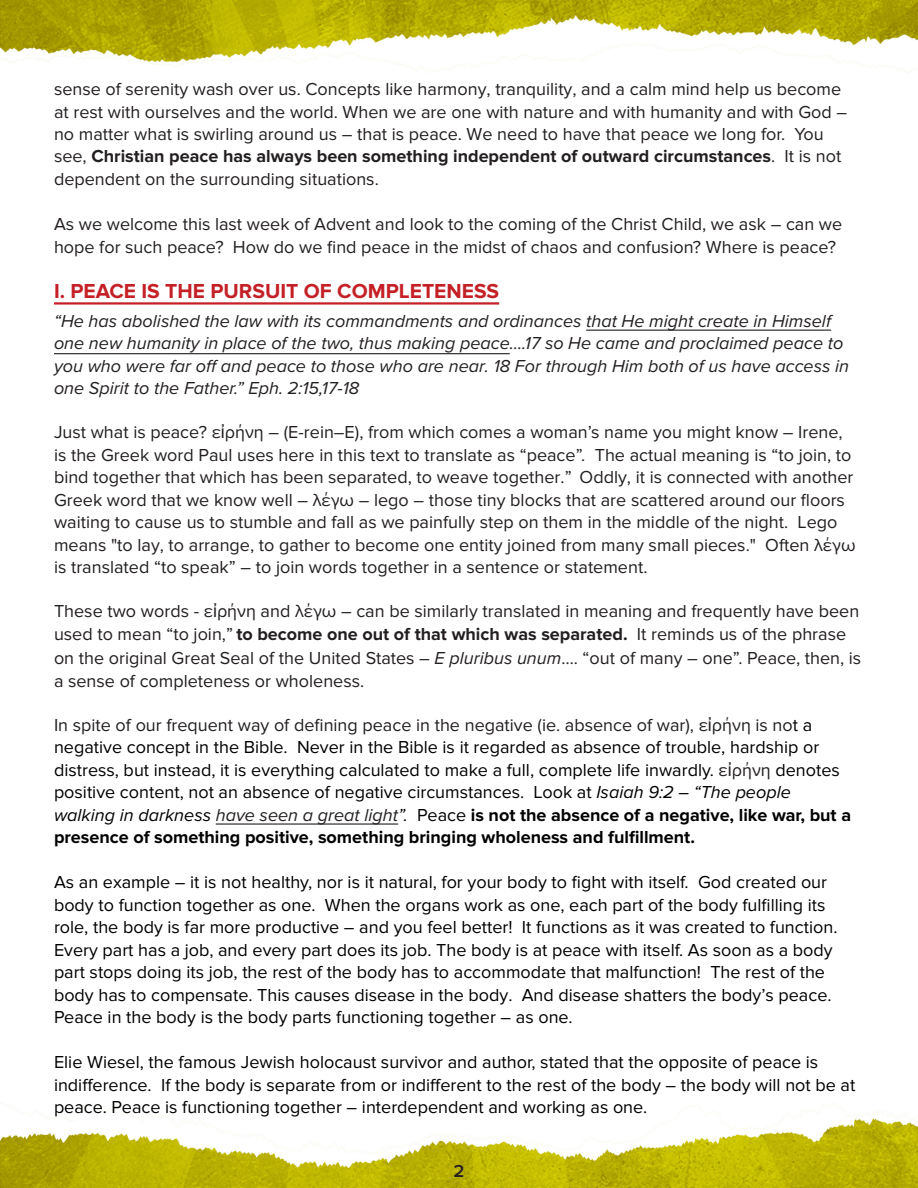
<style>
.page{position:relative;width:918px;height:1188px;background:#fff}
.page>*{position:absolute;margin:0;border:0;box-sizing:border-box;transform-origin:0 0}
.Body_Copy_No_Indent{font:700 21px "Proxima Nova";color:#c42026}
.Body_Copy_No_Indent-2{font:18px/22.5px "Proxima Nova";color:#231f20}
.Body_Copy_No_Indent-3{font:18px/22.5px "Proxima Nova";color:#000}
.Body_Copy_No_Indent-4{font:italic 18px/22.5px "Proxima Nova";color:#231f20}
.t1{font:600 18px "Proxima Nova";color:#231f20}
.s1{font-weight:700}
.s2{font-family:"Arial"}
.s3{font-style:italic}
.s4{color:#231f20}
.s5{font-family:"Arial";color:#231f20}
.s6{font-style:italic;color:#231f20}
</style>
<div class="page">
<img style="left:0;top:0;width:918px;height:1188px">
<hr style="left:54px;top:302px;width:445px;height:3px;background:#c42026">
<hr style="left:54px;top:353px;width:456px;height:1px;background:#231f20">
<hr style="left:586px;top:330px;width:245px;height:1px;background:#231f20">
<hr style="left:216px;top:823px;width:182px;height:2px;background:#231f20">
<p class="Body_Copy_No_Indent-2" style="left:54px;top:78px;width:795px">sense of serenity wash over us. Concepts like harmony, tranquility, and a calm mind help us become at rest with ourselves and the world. When we are one with nature and with humanity and with God – no matter what is swirling around us – that is peace. We need to have that peace we long for. You see, <span class="s1">Christian peace has always been something independent of outward circumstances</span>. It is not dependent on the surrounding situations.</p>
<p class="Body_Copy_No_Indent-2" style="left:54px;top:213px;width:790px">As we welcome this last week of Advent and look to the coming of the Christ Child, we ask – can we hope for such peace? How do we find peace in the midst of chaos and confusion? Where is peace?</p>
<p class="Body_Copy_No_Indent" style="left:54px;top:279px;width:447px">I. PEACE IS THE PURSUIT OF COMPLETENESS</p>
<p class="Body_Copy_No_Indent-4" style="left:54px;top:309px;width:791px">“He has abolished the law with its commandments and ordinances that He might create in Himself one new humanity in place of the two, thus making peace….17 so He came and proclaimed peace to</p>
<p class="Body_Copy_No_Indent-4" style="left:54px;top:354px;width:797px">you who were far off and peace to those who are near. 18 For through Him both of us have access in one Spirit to the Father.” Eph. 2:15,17-18</p>
<p class="Body_Copy_No_Indent-2" style="left:54px;top:421px;width:803px">Just what is peace? ε<span class="s2">ἰ</span>ρήνη – (E-rein–E), from which comes a woman’s name you might know – Irene, is the Greek word Paul uses here in this text to translate as “peace”. The actual meaning is “to join, to bind together that which has been separated, to weave together.” Oddly, it is connected with another Greek word that we know well – λέγω – lego – those tiny blocks that are scattered around our floors waiting to cause us to stumble and fall as we painfully step on them in the middle of the night. Lego means "to lay, to arrange, to gather to become one entity joined from many small pieces." Often λέγω is translated “to speak” – to join words together in a sentence or statement.</p>
<p class="Body_Copy_No_Indent-2" style="left:54px;top:600px;width:807px">These two words - ε<span class="s2">ἰ</span>ρήνη and λέγω – can be similarly translated in meaning and frequently have been used to mean “to join,” <span class="s1">to become one out of that which was separated.</span> It reminds us of the phrase</p>
<p class="Body_Copy_No_Indent-2" style="left:54px;top:647px;width:809px">on the original Great Seal of the United States – <span class="s3">E pluribus unum</span>…. “out of many – one”. Peace, then, is</p>
<p class="Body_Copy_No_Indent-2" style="left:54px;top:670px;width:312px">a sense of completeness or wholeness.</p>
<p class="Body_Copy_No_Indent-3" style="left:54px;top:714px;width:799px"><span class="s4">In spite of our frequent way of defining peace in the negative (ie. absence of war), ε</span><span class="s5">ἰ</span><span class="s4">ρήνη is no</span>t a negative concept in the Bible. Never in the Bible is it regarded as absence of trouble, hardship or distress, but instead, it is everything calculated to make a full, complete life inwardly. <span class="s4">ε</span><span class="s5">ἰ</span><span class="s4">ρήνη</span> denotes positive content, not an absence of negative circumstances. Look at <span class="s3">Isaiah 9:2 – “The people walking in darkness</span> <span class="s6">have seen a great light</span><span class="s3">”.</span> Peace <span class="s1">is not the absence of a negative, like war, but a presence of something positive, something bringing wholeness and fulfillment.</span></p>
<p class="Body_Copy_No_Indent-3" style="left:54px;top:871px;width:785px">As an example – it is not healthy, nor is it natural, for your body to fight with itself. God created our body to function together as one. When the organs work as one, each part of the body fulfilling its role, the body is far more productive – and you feel better! It functions as it was created to function.<br>Every part has a job, and every part does its job. The body is at peace with itself. As soon as a body part stops doing its job, the rest of the body has to accommodate that malfunction! The rest of the body has to compensate. This causes disease in the body. And disease shatters the body’s peace.<br>Peace in the body is the body parts functioning together – as one.</p>
<p class="Body_Copy_No_Indent-3" style="left:54px;top:1051px;width:803px">Elie Wiesel, the famous Jewish holocaust survivor and author, stated that the opposite of peace is indifference. If the body is separate from or indifferent to the rest of the body – the body will not be at peace. Peace is functioning together – interdependent and working as one.</p>
<p class="t1" style="left:453px;top:1160px;width:13px">2</p>
</div>
